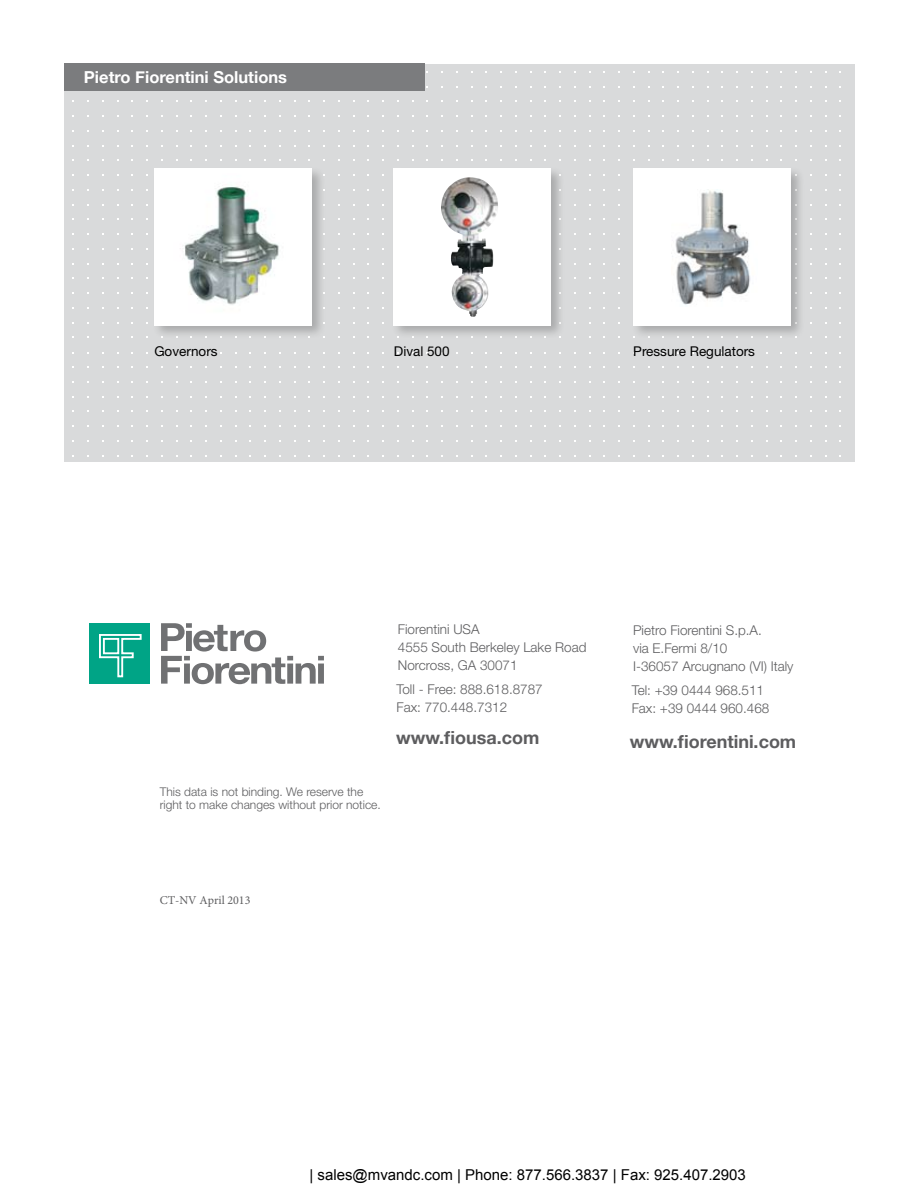
<style>
.page{position:relative;width:918px;height:1188px;background:#fff}
.page>*{position:absolute;margin:0;border:0;box-sizing:border-box;transform-origin:0 0}
.t1{font:700 18px "Helvetica Neue";color:#5d5d5f}
.t2{font:700 16.5px "Helvetica Neue";color:#fff}
.t3{font:15px "Arial";color:#000}
.t4{font:300 13.5px/18px "Helvetica Neue";color:#5d5d5f}
.t5{font:13.5px "Helvetica Neue";color:#000}
.t6{font:300 12px/13.5px "Helvetica Neue";color:#5d5d5f}
.t7{font:12px "Minion Pro";color:#5d5d5f}
</style>
<div class="page">
<div style="left:64px;top:64px;width:790px;height:398px;background:#d9dadb"></div>
<div style="left:392px;top:166px;width:179px;height:180px;background:#000;opacity:.22"></div>
<div style="left:394px;top:168px;width:157px;height:157px;background:#fff"></div>
<div style="left:631px;top:166px;width:180px;height:180px;background:#000;opacity:.22"></div>
<div style="left:633px;top:168px;width:157px;height:157px;background:#fff"></div>
<div style="left:152px;top:166px;width:180px;height:180px;background:#000;opacity:.22"></div>
<div style="left:154px;top:168px;width:158px;height:157px;background:#fff"></div>
<div style="left:64px;top:64px;width:360px;height:27px;background:#7b7c7e"></div>
<div style="left:89px;top:623px;width:60px;height:61px;background:#00a486"></div>
<svg style="left:99px;top:634px;width:43px;height:44px"></svg>
<svg style="left:215px;top:625px;width:51px;height:27px"></svg>
<svg style="left:161px;top:623px;width:54px;height:61px"></svg>
<svg style="left:215px;top:663px;width:35px;height:21px"></svg>
<svg style="left:251px;top:656px;width:42px;height:28px"></svg>
<svg style="left:296px;top:656px;width:28px;height:28px"></svg>
<img style="left:184px;top:185px;width:95px;height:120px">
<img style="left:441px;top:177px;width:57px;height:140px">
<img style="left:672px;top:190px;width:79px;height:115px">
<p class="t2" style="left:84px;top:62px;width:205px">Pietro Fiorentini Solutions</p>
<p class="t5" style="left:154px;top:343px;width:65px">Governors</p>
<p class="t5" style="left:394px;top:343px;width:57px">Dival 500</p>
<p class="t5" style="left:633px;top:343px;width:123px">Pressure Regulators</p>
<p class="t4" style="left:398px;top:620px;width:190px">Fiorentini USA<br>4555 South Berkeley Lake Road<br>Norcross, GA 30071</p>
<p class="t4" style="left:396px;top:680px;width:148px">Toll - Free: 888.618.8787<br>Fax: 770.448.7312</p>
<h1 class="t1" style="left:396px;top:722px;width:145px">www.fiousa.com</h1>
<p class="t6" style="left:160px;top:784px;width:223px">This data is not binding. We reserve the right to make changes without prior notice.</p>
<p class="t7" style="left:160px;top:892px;width:92px">CT-NV April 2013</p>
<p class="t4" style="left:633px;top:621px;width:162px">Pietro Fiorentini S.p.A.<br>via E.Fermi 8/10<br>I-36057 Arcugnano (VI) Italy</p>
<p class="t4" style="left:632px;top:681px;width:139px">Tel: +39 0444 968.511<br>Fax: +39 0444 960.468</p>
<h1 class="t1" style="left:630px;top:725px;width:168px">www.fiorentini.com</h1>
<p class="t3" style="left:310px;top:1164px;width:438px">| sales@mvandc.com | Phone: 877.566.3837 | Fax: 925.407.2903</p>
</div>
